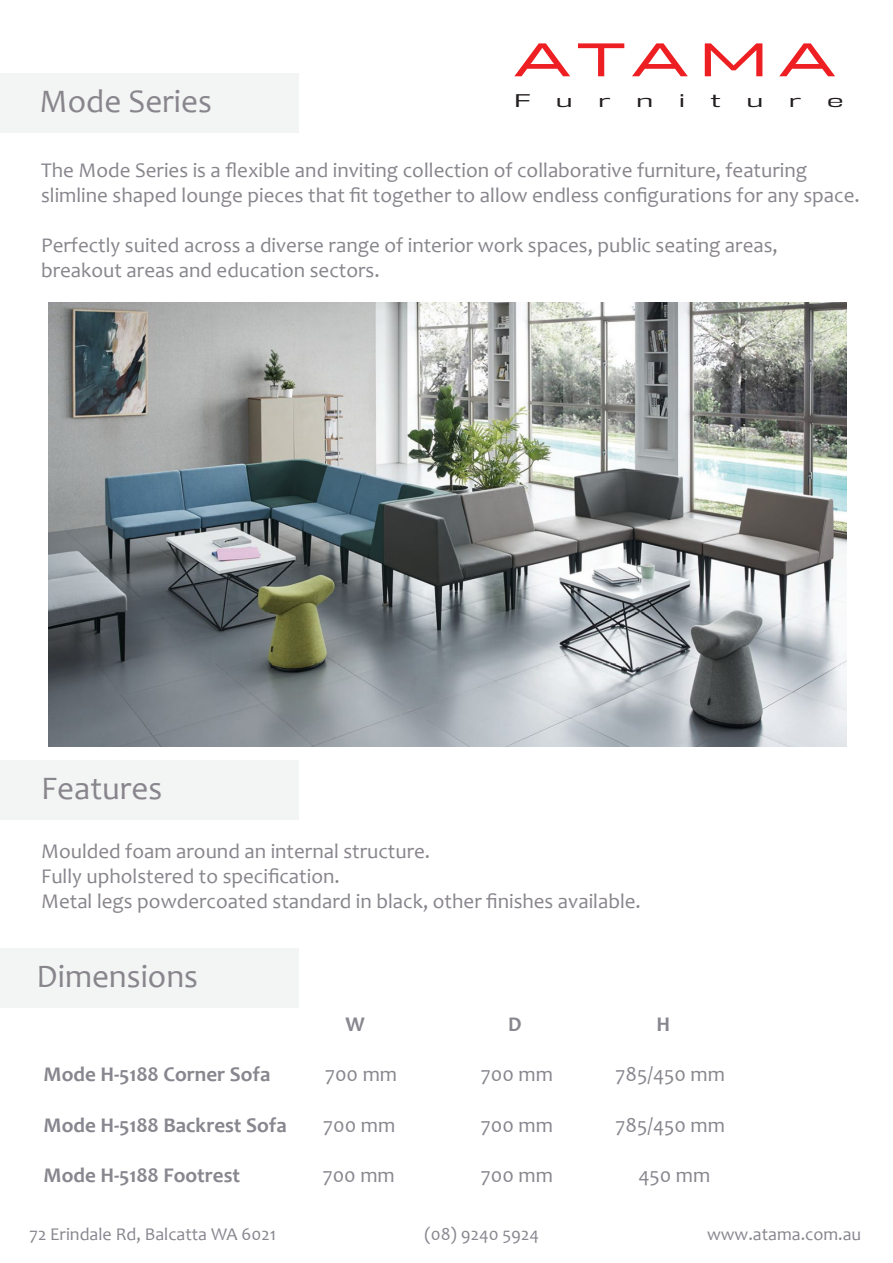
<style>
.page{position:relative;width:893px;height:1263px;background:#fff}
.page>*{position:absolute;margin:0;border:0;box-sizing:border-box;transform-origin:0 0}
.t1{font:500 46.95px "Halogen";letter-spacing:.17em;color:#ee1f23;scale:1.22 1}
.t2{font:33px "Candara";color:#88858c}
.t3{font:21px "Candara";color:#88858c}
.t4{font:700 21px "Candara";color:#88868e}
.t5{font:21px "Candara";color:#88868e}
.t6{font:18px "Candara";color:#88868e}
.t7{font:16.95px "DDT Bk";color:#231f20;scale:1.6 1}
</style>
<div class="page">
<div style="left:0;top:74px;width:299px;height:59px;background:#f3f4f4"></div>
<div style="left:0;top:760px;width:298px;height:60px;background:#f3f4f4"></div>
<div style="left:0;top:948px;width:298px;height:60px;background:#f3f4f4"></div>
<img style="left:49px;top:303px;width:797px;height:443px">
<p class="t2" style="left:40px;top:81px;width:174px">Mode Series</p>
<p class="t1" style="left:514px;top:31px;width:264px">ATAMA</p>
<p class="t7" style="left:514px;top:91px;width:12px">F</p>
<p class="t7" style="left:556px;top:91px;width:12px">u</p>
<p class="t7" style="left:598px;top:91px;width:9px">r</p>
<p class="t7" style="left:636px;top:91px;width:12px">n</p>
<p class="t7" style="left:679px;top:91px;width:6px">i</p>
<p class="t7" style="left:711px;top:91px;width:8px">t</p>
<p class="t7" style="left:747px;top:91px;width:12px">u</p>
<p class="t7" style="left:789px;top:91px;width:9px">r</p>
<p class="t7" style="left:827px;top:91px;width:12px">e</p>
<p class="t3" style="left:41px;top:157px;width:768px">The Mode Series is a flexible and inviting collection of collaborative furniture, featuring</p>
<p class="t3" style="left:41px;top:182px;width:820px">slimline shaped lounge pieces that fit together to allow endless configurations for any space.</p>
<p class="t3" style="left:41px;top:232px;width:738px">Perfectly suited across a diverse range of interior work spaces, public seating areas,</p>
<p class="t3" style="left:41px;top:257px;width:340px">breakout areas and education sectors.</p>
<p class="t2" style="left:41px;top:768px;width:123px">Features</p>
<p class="t3" style="left:41px;top:838px;width:391px">Moulded foam around an internal structure.</p>
<p class="t3" style="left:41px;top:863px;width:300px">Fully upholstered to specification.</p>
<p class="t3" style="left:41px;top:888px;width:601px">Metal legs powdercoated standard in black, other finishes available.</p>
<p class="t2" style="left:37px;top:956px;width:163px">Dimensions</p>
<p class="t4" style="left:346px;top:1011px;width:21px">W</p>
<p class="t4" style="left:508px;top:1011px;width:15px">D</p>
<p class="t4" style="left:657px;top:1011px;width:15px">H</p>
<p class="t4" style="left:44px;top:1061px;width:228px">Mode H-5188 Corner Sofa</p>
<p class="t5" style="left:325px;top:1061px;width:73px">700 mm</p>
<p class="t5" style="left:481px;top:1061px;width:73px">700 mm</p>
<p class="t5" style="left:616px;top:1061px;width:111px">785/450 mm</p>
<p class="t4" style="left:44px;top:1112px;width:245px">Mode H-5188 Backrest Sofa</p>
<p class="t5" style="left:323px;top:1112px;width:73px">700 mm</p>
<p class="t5" style="left:481px;top:1112px;width:73px">700 mm</p>
<p class="t5" style="left:616px;top:1112px;width:111px">785/450 mm</p>
<p class="t4" style="left:44px;top:1162px;width:198px">Mode H-5188 Footrest</p>
<p class="t5" style="left:323px;top:1162px;width:73px">700 mm</p>
<p class="t5" style="left:481px;top:1162px;width:73px">700 mm</p>
<p class="t5" style="left:638px;top:1162px;width:73px">450 mm</p>
<p class="t6" style="left:30px;top:1223px;width:248px">72 Erindale Rd, Balcatta WA 6021</p>
<p class="t6" style="left:424px;top:1223px;width:116px">(08) 9240 5924</p>
<p class="t6" style="left:707px;top:1223px;width:156px">www.atama.com.au</p>
</div>
